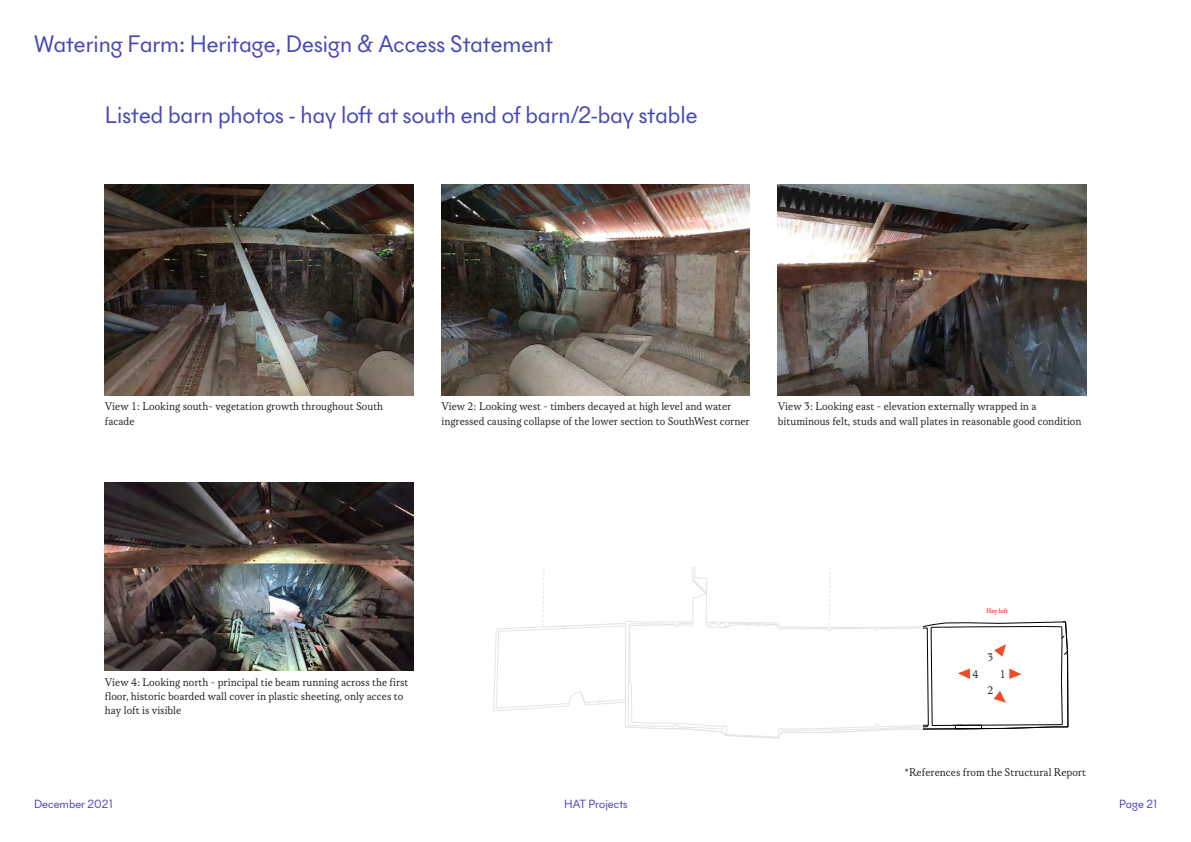
<style>
.page{position:relative;width:1191px;height:842px;background:#fff}
.page>*{position:absolute;margin:0;border:0;box-sizing:border-box;transform-origin:0 0}
.t1{font:24px "New Paris Skyline";color:#4848b8}
.t2{font:12px/14.4px "Korpus A";color:#231f20}
.t3{font:12px "New Paris Skyline";color:#4848b8}
.t4{font:7px "Korpus B";color:#f42727}
</style>
<div class="page">
<img style="left:105px;top:482px;width:309px;height:189px">
<img style="left:105px;top:184px;width:308px;height:211px">
<img style="left:441px;top:184px;width:308px;height:211px">
<img style="left:778px;top:184px;width:308px;height:211px">
<svg style="left:493px;top:568px;width:575px;height:170px"></svg>
<h1 class="t1" style="left:34px;top:29px;width:520px">Watering Farm: Heritage, Design &amp; Access Statement</h1>
<p class="t1" style="left:105px;top:100px;width:594px">Listed barn photos - hay loft at south end of barn/2-bay stable</p>
<p class="t2" style="left:105px;top:399px;width:280px">View 1: Looking south- vegetation growth throughout South facade</p>
<p class="t2" style="left:441px;top:399px;width:310px">View 2: Looking west - timbers decayed at high level and water ingressed causing collapse of the lower section to SouthWest corner</p>
<p class="t2" style="left:778px;top:399px;width:305px">View 3: Looking east - elevation externally wrapped in a bituminous felt, studs and wall plates in reasonable good condition</p>
<p class="t2" style="left:105px;top:675px;width:305px">View 4: Looking north - principal tie beam running across the first floor, historic boarded wall cover in plastic sheeting, only acces to hay loft is visible</p>
<p class="t3" style="left:34px;top:797px;width:80px">December 2021</p>
<p class="t3" style="left:564px;top:797px;width:65px">HAT Projects</p>
<p class="t4" style="left:986px;top:606px;width:24px">Hay loft</p>
<p class="t2" style="left:972px;top:666px;width:7px">4</p>
<p class="t2" style="left:987px;top:650px;width:7px">3</p>
<p class="t2" style="left:987px;top:683px;width:7px">2</p>
<p class="t2" style="left:999px;top:666px;width:7px">1</p>
<p class="t2" style="left:904px;top:765px;width:183px">*References from the Structural Report</p>
<p class="t3" style="left:1119px;top:796px;width:39px">Page 21</p>
</div>
